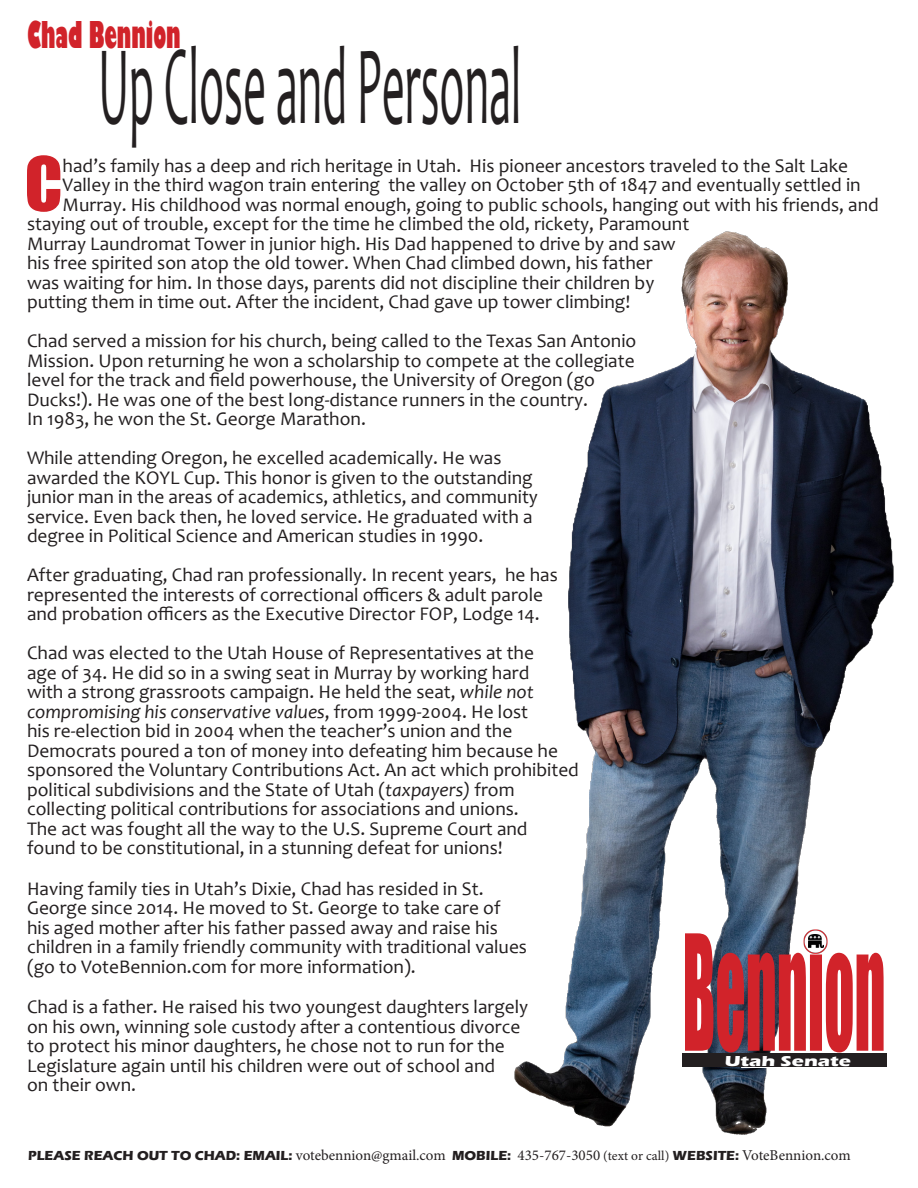
<style>
.page{position:relative;width:918px;height:1188px;background:#fff}
.page>*{position:absolute;margin:0;border:0;box-sizing:border-box;transform-origin:0 0}
.t1{font:148.5px "Impact";color:#d1232a;scale:.4 1}
.t2{font:112.5px "Candara";color:#231f20;scale:.4 1}
.t3{font:68.7px "Impact";color:#d1232a}
.t4{font:800 36px "Gill Sans";color:#d1232a;scale:.5 1}
.t5{font:19.35px/19.5px "Candara";color:#231f20}
.t6{font:15px "Minion Pro";color:#231f20}
.t7{font:700 14.85px "Eras ITC";color:#fff;scale:1.38 1}
.s1{font-style:italic}
.s2{font-family:"Eras ITC";font-weight:700;font-size:13.5px}
.s3{font-size:13.5px}
</style>
<div class="page">
<img style="left:514px;top:231px;width:380px;height:904px">
<svg style="left:729px;top:1052px;width:162px;height:15px"></svg>
<div style="left:682px;top:1053px;width:205px;height:14px;background:#231f20"></div>
<img style="left:797px;top:929px;width:38px;height:26px">
<p class="t4" style="left:27px;top:12px;width:309px">Chad Bennion</p>
<p class="t2" style="left:98px;top:16px;width:1059px">Up Close and Personal</p>
<p class="t3" style="left:25px;top:130px;width:40px">C</p>
<p class="t5" style="left:63px;top:155px;width:787px">had’s family has a deep and rich heritage in Utah. His pioneer ancestors traveled to the Salt Lake</p>
<p class="t5" style="left:63px;top:175px;width:800px">Valley in the third wagon train entering the valley on October 5th of 1847 and eventually settled in</p>
<p class="t5" style="left:63px;top:194px;width:818px">Murray. His childhood was normal enough, going to public schools, hanging out with his friends, and</p>
<p class="t5" style="left:27px;top:214px;width:664px">staying out of trouble, except for the time he climbed the old, rickety, Paramount</p>
<p class="t5" style="left:27px;top:233px;width:650px">Murray Laundromat Tower in junior high. His Dad happened to drive by and saw</p>
<p class="t5" style="left:27px;top:253px;width:627px">his free spirited son atop the old tower. When Chad climbed down, his father</p>
<p class="t5" style="left:27px;top:272px;width:629px">was waiting for him. In those days, parents did not discipline their children by</p>
<p class="t5" style="left:27px;top:292px;width:605px">putting them in time out. After the incident, Chad gave up tower climbing!</p>
<p class="t5" style="left:27px;top:331px;width:611px">Chad served a mission for his church, being called to the Texas San Antonio Mission. Upon returning he won a scholarship to compete at the collegiate level for the track and field powerhouse, the University of Oregon (go Ducks!). He was one of the best long-distance runners in the country.<br>In 1983, he won the St. George Marathon.</p>
<p class="t5" style="left:27px;top:448px;width:512px">While attending Oregon, he excelled academically. He was awarded the KOYL Cup. This honor is given to the outstanding junior man in the areas of academics, athletics, and community service. Even back then, he loved service. He graduated with a degree in Political Science and American studies in 1990.</p>
<p class="t5" style="left:27px;top:565px;width:532px">After graduating, Chad ran professionally. In recent years, he has represented the interests of correctional officers &amp; adult parole and probation officers as the Executive Director FOP, Lodge 14.</p>
<p class="t5" style="left:27px;top:643px;width:553px">Chad was elected to the Utah House of Representatives at the<br>age of 34. He did so in a swing seat in Murray by working hard<br>with a strong grassroots campaign. He held the seat, <span class="s1">while not compromising his conservative values</span>, from 1999-2004. He lost<br>his re-election bid in 2004 when the teacher’s union and the Democrats poured a ton of money into defeating him because he sponsored the Voluntary Contributions Act. An act which prohibited political subdivisions and the State of Utah (<span class="s1">taxpayers)</span> from collecting political contributions for associations and unions.<br>The act was fought all the way to the U.S. Supreme Court and found to be constitutional, in a stunning defeat for unions!</p>
<p class="t5" style="left:27px;top:878px;width:502px">Having family ties in Utah’s Dixie, Chad has resided in St.<br>George since 2014. He moved to St. George to take care of his aged mother after his father passed away and raise his children in a family friendly community with traditional values (go to VoteBennion.com for more information).</p>
<p class="t5" style="left:27px;top:997px;width:503px">Chad is a father. He raised his two youngest daughters largely on his own, winning sole custody after a contentious divorce</p>
<p class="t5" style="left:27px;top:1036px;width:479px">to protect his minor daughters, he chose not to run for the<br>Legislature again until his children were out of school and on their own.</p>
<p class="t1" style="left:683px;top:877px;width:509px">Bennion</p>
<p class="t7" style="left:725px;top:1053px;width:93px">Utah Senate</p>
<p class="t6" style="left:28px;top:1145px;width:824px"><span class="s2">PLEASE REACH OUT TO CHAD: EMAIL:</span> votebennion@gmail.com <span class="s2">MOBILE:</span> 435-767-3050 <span class="s3">(text or call)</span> <span class="s2">WEBSITE:</span> VoteBennion.com</p>
</div>
